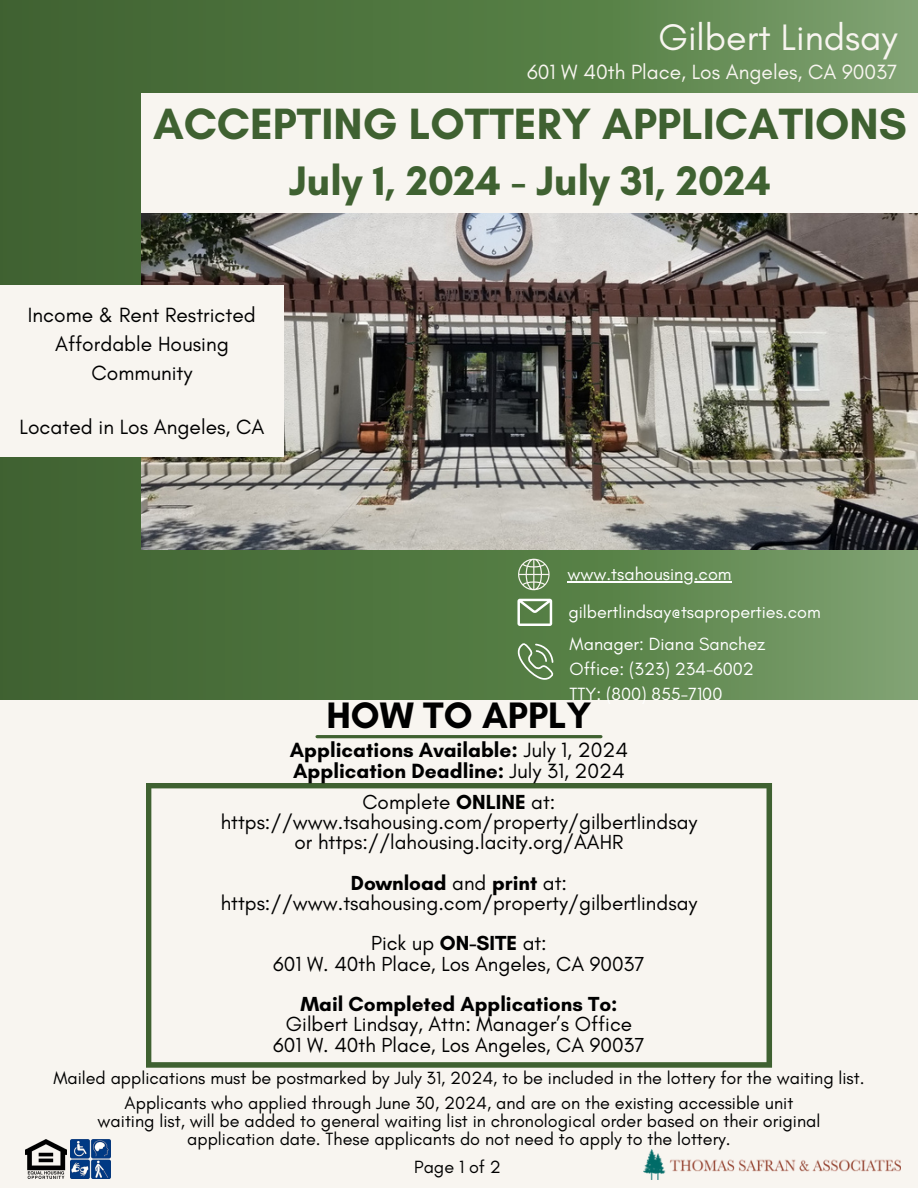
<style>
.page{position:relative;width:918px;height:1188px;background:#f8f5f0}
.page>*{position:absolute;margin:0;border:0;box-sizing:border-box;transform-origin:0 0}
.t1{font:700 44.55px "Glacial Indifference";color:#3f6131}
.t2{font:700 42px "Glacial Indifference";color:#3f6131}
.t3{font:37.5px "Glacial Indifference";color:#f8f5f0}
.t4{font:700 37.5px "Glacial Indifference";color:#000}
.t5{font:21px/29.2px "Glacial Indifference";color:#000;text-align:center}
.t6{font:700 21px/20.2px "Glacial Indifference";color:#000}
.t7{font:21px "Glacial Indifference";color:#f8f5f0}
.t8{font:20.7px/20.2px "Glacial Indifference";color:#000;text-align:center}
.t9{font:700 20.7px "Glacial Indifference";color:#000}
.t10{font:18px/18px "Glacial Indifference";color:#000;text-align:center}
.t11{font:18px/24.8px "Glacial Indifference";color:#fff}
.s1{font-weight:400}
.s2{font-weight:700}
</style>
<div class="page">
<div style="left:0;top:0;width:918px;height:700px;background:linear-gradient(to right,#395e29,#769d66)"></div>
<img style="left:142px;top:213px;width:776px;height:337px">
<div style="left:0;top:285px;width:284px;height:172px;background:#f8f5f0"></div>
<svg style="left:517px;top:642px;width:38px;height:38px"></svg>
<svg style="left:517px;top:558px;width:33px;height:33px"></svg>
<hr style="left:567px;top:581px;width:165px;height:1px;background:#fff">
<svg style="left:517px;top:599px;width:35px;height:27px"></svg>
<img style="left:643px;top:1150px;width:258px;height:29px">
<img style="left:71px;top:1140px;width:39px;height:39px">
<img style="left:26px;top:1140px;width:40px;height:39px">
<div style="left:142px;top:93px;width:776px;height:62px;background:#f8f5f0"></div>
<hr style="left:317px;top:735px;width:284px;height:3px;background:#3f6131">
<svg style="left:146px;top:783px;width:626px;height:285px"></svg>
<div style="left:142px;top:151px;width:776px;height:62px;background:#f8f5f0"></div>
<h3 class="t3" style="left:658px;top:14px;width:241px">Gilbert Lindsay</h3>
<p class="t7" style="left:527px;top:59px;width:372px">601 W 40th Place, Los Angeles, CA 90037</p>
<h1 class="t1" style="left:153px;top:97px;width:755px">ACCEPTING LOTTERY APPLICATIONS</h1>
<h2 class="t2" style="left:289px;top:155px;width:484px">July 1, 2024 - July 31, 2024</h2>
<p class="t5" style="left:28px;top:300px;width:229px">Income &amp; Rent Restricted<br>Affordable Housing<br>Community</p>
<p class="t5" style="left:20px;top:412px;width:246px">Located in Los Angeles, CA</p>
<p class="t11" style="left:567px;top:555px;width:255px;line-height:38px">www.tsahousing.com gilbertlindsay@tsaproperties.com</p>
<p class="t11" style="left:570px;top:631px;width:197px">Manager: Diana Sanchez<br>Office: (323) 234-6002<br>TTY: (800) 855-7100</p>
<h3 class="t4" style="left:326px;top:692px;width:267px">HOW TO APPLY</h3>
<p class="t6" style="left:290px;top:740px;width:340px">Applications Available: <span class="s1">July 1, 2024<br></span>Application Deadline: <span class="s1">July 31, 2024</span></p>
<p class="t8" style="left:221px;top:791px;width:478px">Complete <span class="s2">ONLINE</span> at: https://www.tsahousing.com/property/gilbertlindsay or https://lahousing.lacity.org/AAHR</p>
<p class="t8" style="left:221px;top:872px;width:478px"><span class="s2">Download</span> and <span class="s2">print</span> at: https://www.tsahousing.com/property/gilbertlindsay</p>
<p class="t8" style="left:273px;top:933px;width:373px">Pick up <span class="s2">ON-SITE</span> at:<br>601 W. 40th Place, Los Angeles, CA 90037</p>
<p class="t9" style="left:300px;top:991px;width:319px">Mail Completed Applications To:</p>
<p class="t8" style="left:273px;top:1014px;width:373px">Gilbert Lindsay, Attn: Manager’s Office<br>601 W. 40th Place, Los Angeles, CA 90037</p>
<p class="t10" style="left:53px;top:1069px;width:813px">Mailed applications must be postmarked by July 31, 2024, to be included in the lottery for the waiting list.</p>
<p class="t10" style="left:98px;top:1093px;width:724px">Applicants who applied through June 30, 2024, and are on the existing accessible unit waiting list, will be added to general waiting list in chronological order based on their original application date. These applicants do not need to apply to the lottery.</p>
<p class="t10" style="left:414px;top:1158px;width:88px">Page 1 of 2</p>
</div>
